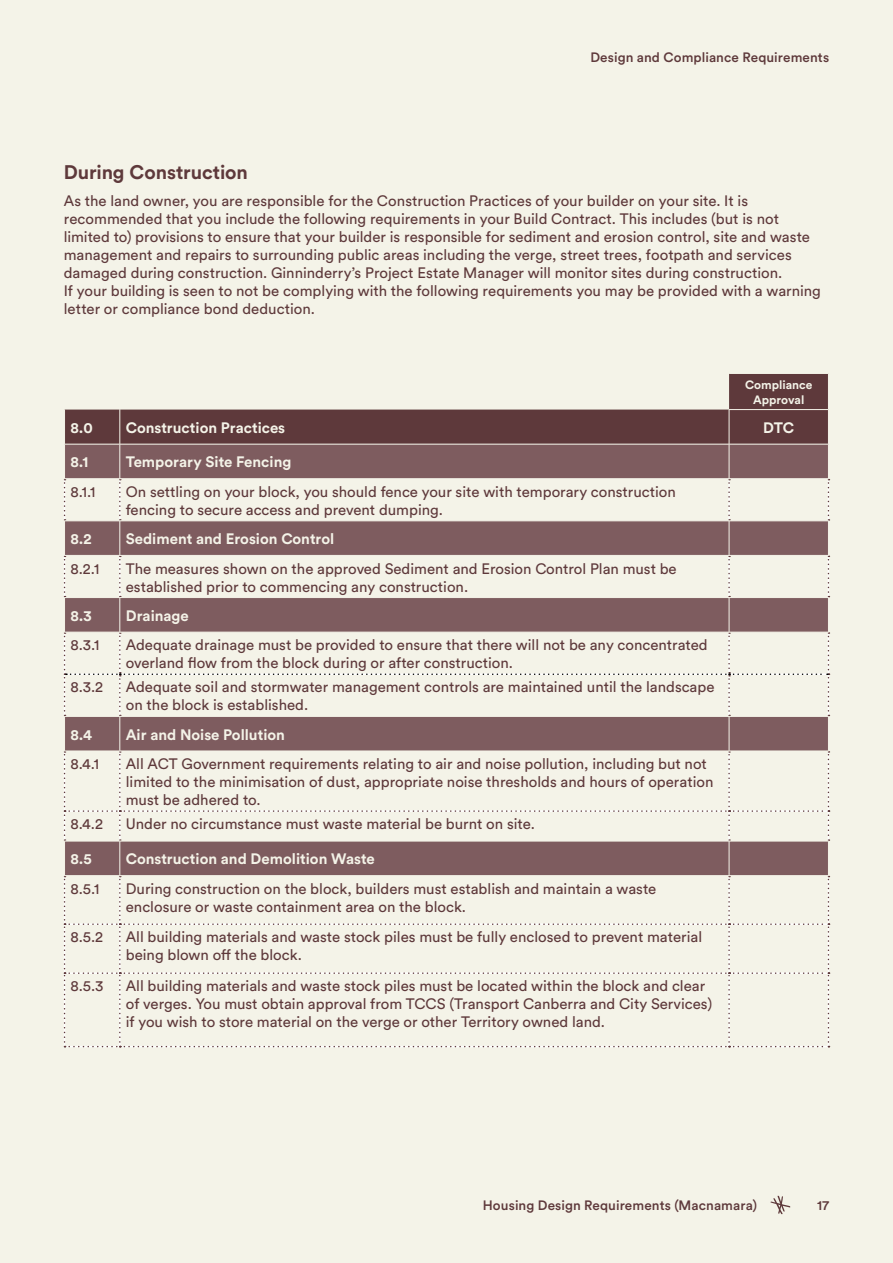
<style>
.page{position:relative;width:893px;height:1263px;background:#f4f3e8}
.page>*{position:absolute;margin:0;border:0;box-sizing:border-box;transform-origin:0 0}
.t1{font:700 19.5px "Circular Std";letter-spacing:-.005em;color:#5e393b}
.t2{font:15px/18px "Circular Std";color:#5e393b}
.t3{font:700 15px "Circular Std";color:#f4f3e8}
.t4{font:500 13.5px "Circular Std";letter-spacing:.005em;color:#5e393b}
.t5{font:700 12px/14.4px "Circular Std";color:#f4f3e8;text-align:center}
</style>
<div class="page">
<svg style="left:770px;top:1196px;width:20px;height:18px"></svg>
<svg style="left:65px;top:374px;width:763px;height:70px;fill:#5e393b"></svg>
<svg style="left:65px;top:445px;width:763px;height:430px;fill:#7e5c5f"></svg>
<svg style="left:119px;top:479px;width:2px;height:42px"></svg>
<svg style="left:119px;top:556px;width:2px;height:41px"></svg>
<svg style="left:728px;top:479px;width:2px;height:42px"></svg>
<svg style="left:828px;top:479px;width:1px;height:42px"></svg>
<svg style="left:728px;top:556px;width:2px;height:41px"></svg>
<svg style="left:828px;top:556px;width:1px;height:41px"></svg>
<svg style="left:64px;top:479px;width:2px;height:42px"></svg>
<svg style="left:64px;top:633px;width:765px;height:83px"></svg>
<svg style="left:64px;top:752px;width:765px;height:89px"></svg>
<svg style="left:64px;top:876px;width:765px;height:171px"></svg>
<svg style="left:64px;top:556px;width:2px;height:41px"></svg>
<hr style="left:120px;top:373px;width:1px;height:37px;background:#f4f3e8">
<hr style="left:120px;top:410px;width:1px;height:34px;background:#f4f3e8">
<hr style="left:729px;top:410px;width:1px;height:34px;background:#f4f3e8">
<hr style="left:729px;top:409px;width:100px;height:1px;background:#f4f3e8">
<hr style="left:120px;top:444px;width:1px;height:34px;background:#f4f3e8">
<hr style="left:729px;top:444px;width:1px;height:34px;background:#f4f3e8">
<hr style="left:64px;top:478px;width:56px;height:1px;background:#f4f3e8">
<hr style="left:120px;top:478px;width:609px;height:1px;background:#f4f3e8">
<hr style="left:729px;top:478px;width:100px;height:1px;background:#f4f3e8">
<hr style="left:64px;top:521px;width:56px;height:1px;background:#f4f3e8">
<hr style="left:120px;top:521px;width:609px;height:1px;background:#f4f3e8">
<hr style="left:729px;top:521px;width:1px;height:34px;background:#f4f3e8">
<hr style="left:729px;top:521px;width:100px;height:1px;background:#f4f3e8">
<hr style="left:64px;top:555px;width:56px;height:1px;background:#f4f3e8">
<hr style="left:120px;top:555px;width:609px;height:1px;background:#f4f3e8">
<hr style="left:729px;top:555px;width:100px;height:1px;background:#f4f3e8">
<hr style="left:64px;top:597px;width:56px;height:1px;background:#f4f3e8">
<hr style="left:120px;top:597px;width:609px;height:1px;background:#f4f3e8">
<hr style="left:729px;top:597px;width:100px;height:1px;background:#f4f3e8">
<hr style="left:120px;top:598px;width:1px;height:34px;background:#f4f3e8">
<hr style="left:729px;top:598px;width:1px;height:34px;background:#f4f3e8">
<hr style="left:64px;top:632px;width:56px;height:1px;background:#f4f3e8">
<hr style="left:120px;top:632px;width:609px;height:1px;background:#f4f3e8">
<hr style="left:729px;top:632px;width:100px;height:1px;background:#f4f3e8">
<hr style="left:64px;top:716px;width:56px;height:1px;background:#f4f3e8">
<hr style="left:120px;top:716px;width:609px;height:1px;background:#f4f3e8">
<hr style="left:729px;top:716px;width:100px;height:1px;background:#f4f3e8">
<hr style="left:120px;top:717px;width:1px;height:34px;background:#f4f3e8">
<hr style="left:729px;top:717px;width:1px;height:34px;background:#f4f3e8">
<hr style="left:64px;top:751px;width:56px;height:1px;background:#f4f3e8">
<hr style="left:120px;top:751px;width:609px;height:1px;background:#f4f3e8">
<hr style="left:729px;top:751px;width:100px;height:1px;background:#f4f3e8">
<hr style="left:64px;top:841px;width:56px;height:1px;background:#f4f3e8">
<hr style="left:120px;top:841px;width:609px;height:1px;background:#f4f3e8">
<hr style="left:729px;top:841px;width:100px;height:1px;background:#f4f3e8">
<hr style="left:120px;top:841px;width:1px;height:34px;background:#f4f3e8">
<hr style="left:729px;top:841px;width:1px;height:34px;background:#f4f3e8">
<hr style="left:120px;top:521px;width:1px;height:34px;background:#f4f3e8">
<p class="t4" style="left:590px;top:49px;width:240px">Design and Compliance Requirements</p>
<h1 class="t1" style="left:64px;top:160px;width:186px">During Construction</h1>
<p class="t2" style="left:64px;top:191px;width:758px">As the land owner, you are responsible for the Construction Practices of your builder on your site. It is recommended that you include the following requirements in your Build Contract. This includes (but is not limited to) provisions to ensure that your builder is responsible for sediment and erosion control, site and waste management and repairs to surrounding public areas including the verge, street trees, footpath and services damaged during construction. Ginninderry’s Project Estate Manager will monitor sites during construction.<br>If your building is seen to not be complying with the following requirements you may be provided with a warning letter or compliance bond deduction.</p>
<p class="t5" style="left:745px;top:377px;width:69px">Compliance<br>Approval</p>
<p class="t3" style="left:71px;top:418px;width:24px">8.0</p>
<p class="t3" style="left:126px;top:418px;width:161px">Construction Practices</p>
<p class="t3" style="left:763px;top:418px;width:33px">DTC</p>
<p class="t3" style="left:71px;top:452px;width:19px">8.1</p>
<p class="t3" style="left:126px;top:452px;width:167px">Temporary Site Fencing</p>
<p class="t2" style="left:71px;top:482px;width:26px">8.1.1</p>
<p class="t2" style="left:126px;top:482px;width:552px">On settling on your block, you should fence your site with temporary construction fencing to secure access and prevent dumping.</p>
<p class="t3" style="left:71px;top:529px;width:23px">8.2</p>
<p class="t3" style="left:126px;top:529px;width:210px">Sediment and Erosion Control</p>
<p class="t2" style="left:71px;top:559px;width:30px">8.2.1</p>
<p class="t2" style="left:126px;top:559px;width:552px">The measures shown on the approved Sediment and Erosion Control Plan must be established prior to commencing any construction.</p>
<p class="t3" style="left:71px;top:606px;width:23px">8.3</p>
<p class="t3" style="left:126px;top:606px;width:65px">Drainage</p>
<p class="t2" style="left:71px;top:636px;width:31px">8.3.1</p>
<p class="t2" style="left:126px;top:636px;width:583px">Adequate drainage must be provided to ensure that there will not be any concentrated overland flow from the block during or after construction.</p>
<p class="t2" style="left:71px;top:678px;width:34px">8.3.2</p>
<p class="t2" style="left:126px;top:678px;width:590px">Adequate soil and stormwater management controls are maintained until the landscape on the block is established.</p>
<p class="t3" style="left:71px;top:725px;width:23px">8.4</p>
<p class="t3" style="left:126px;top:725px;width:161px">Air and Noise Pollution</p>
<p class="t2" style="left:71px;top:755px;width:30px">8.4.1</p>
<p class="t2" style="left:126px;top:755px;width:589px">All ACT Government requirements relating to air and noise pollution, including but not limited to the minimisation of dust, appropriate noise thresholds and hours of operation must be adhered to.</p>
<p class="t2" style="left:71px;top:815px;width:34px">8.4.2</p>
<p class="t2" style="left:126px;top:815px;width:411px">Under no circumstance must waste material be burnt on site.</p>
<p class="t3" style="left:71px;top:849px;width:23px">8.5</p>
<p class="t3" style="left:126px;top:849px;width:251px">Construction and Demolition Waste</p>
<p class="t2" style="left:71px;top:879px;width:30px">8.5.1</p>
<p class="t2" style="left:126px;top:879px;width:532px">During construction on the block, builders must establish and maintain a waste enclosure or waste containment area on the block.</p>
<p class="t2" style="left:71px;top:928px;width:34px">8.5.2</p>
<p class="t2" style="left:126px;top:928px;width:578px">All building materials and waste stock piles must be fully enclosed to prevent material being blown off the block.</p>
<p class="t2" style="left:71px;top:977px;width:34px">8.5.3</p>
<p class="t2" style="left:126px;top:977px;width:588px">All building materials and waste stock piles must be located within the block and clear of verges. You must obtain approval from TCCS (Transport Canberra and City Services) if you wish to store material on the verge or other Territory owned land.</p>
<p class="t4" style="left:483px;top:1197px;width:276px">Housing Design Requirements (Macnamara)</p>
<p class="t4" style="left:817px;top:1197px;width:13px">17</p>
</div>
